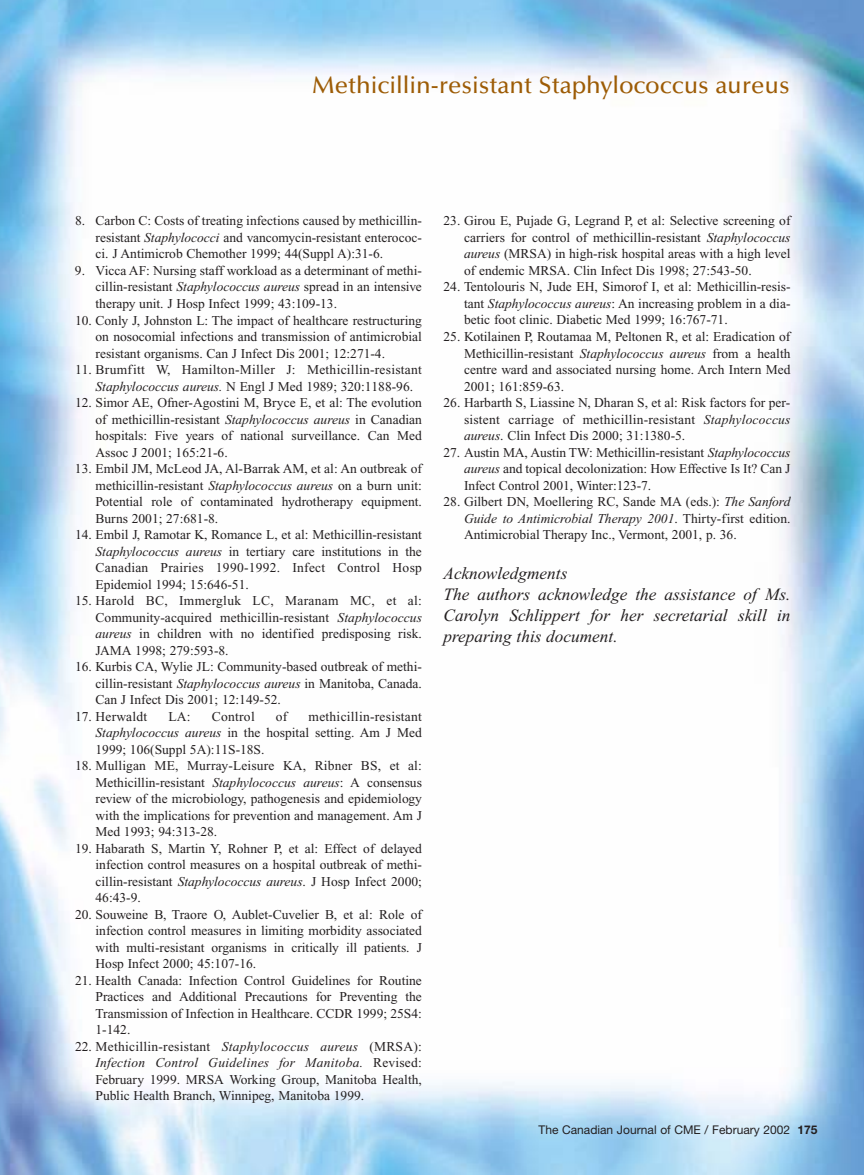
<style>
.page{position:relative;width:864px;height:1175px;background:#fff}
.page>*{position:absolute;margin:0;border:0;box-sizing:border-box;transform-origin:0 0}
.t1{font:500 24px "Optima";letter-spacing:-.005em;color:#9d5c06}
.t2{font:italic 17.25px/21px "Times New Roman";color:#231f20}
.t3{font:13.5px/16.5px "Times New Roman";color:#231f20;text-align:justify}
.t4{font:13.5px/16.5px "Times New Roman";letter-spacing:.02em;color:#231f20}
.t5{font:12px "Helvetica Neue";color:#231f20}
.s1{font-style:italic}
.s2{font-weight:700}
</style>
<div class="page">
<img style="left:0;top:0;width:864px;height:1174px">
<h1 class="t1" style="left:312px;top:75px;width:479px">Methicillin-resistant Staphylococcus aureus</h1>
<p class="t3" style="left:96px;top:214px;width:328px;text-indent:-21px">8. Carbon C: Costs of treating infections caused by methicillin&shy;resistant <span class="s1">Staphylococci</span> and vancomycin-resistant enterococ&shy;ci. J Antimicrob Chemother 1999; 44(Suppl A):31-6.</p>
<p class="t3" style="left:96px;top:263px;width:328px;text-indent:-21px">9. Vicca AF: Nursing staff workload as a determinant of methi&shy;cillin-resistant <span class="s1">Staphylococcus aureus</span> spread in an intensive therapy unit. J Hosp Infect 1999; 43:109-13.</p>
<p class="t3" style="left:96px;top:313px;width:328px;text-indent:-21px">10. Conly J, Johnston L: The impact of healthcare restructuring on nosocomial infections and transmission of antimicrobial resistant organisms. Can J Infect Dis 2001; 12:271-4.</p>
<p class="t4" style="left:96px;top:362px;width:328px;text-indent:-21px">11. Brumfitt W, Hamilton-Miller J: Methicillin-resistant<br><span class="s1">Staphylococcus aureus.</span> N Engl J Med 1989; 320:1188-96.</p>
<p class="t3" style="left:96px;top:395px;width:328px;text-indent:-21px">12. Simor AE, Ofner-Agostini M, Bryce E, et al: The evolution of methicillin-resistant <span class="s1">Staphylococcus aureus</span> in Canadian hospitals: Five years of national surveillance. Can Med Assoc J 2001; 165:21-6.</p>
<p class="t3" style="left:96px;top:461px;width:328px;text-indent:-21px">13. Embil JM, McLeod JA, Al-Barrak AM, et al: An outbreak of methicillin-resistant <span class="s1">Staphylococcus aureus</span> on a burn unit:<br>Potential role of contaminated hydrotherapy equipment.<br>Burns 2001; 27:681-8.</p>
<p class="t3" style="left:96px;top:527px;width:328px;text-indent:-21px">14. Embil J, Ramotar K, Romance L, et al: Methicillin-resistant <span class="s1">Staphylococcus aureus</span> in tertiary care institutions in the Canadian Prairies 1990-1992. Infect Control Hosp Epidemiol 1994; 15:646-51.</p>
<p class="t3" style="left:96px;top:593px;width:328px;text-indent:-21px">15. Harold BC, Immergluk LC, Maranam MC, et al:<br>Community-acquired methicillin-resistant <span class="s1">Staphylococcus aureus</span> in children with no identified predisposing risk.<br>JAMA 1998; 279:593-8.</p>
<p class="t3" style="left:96px;top:659px;width:328px;text-indent:-21px">16. Kurbis CA, Wylie JL: Community-based outbreak of methi&shy;cillin-resistant <span class="s1">Staphylococcus aureus</span> in Manitoba, Canada.<br>Can J Infect Dis 2001; 12:149-52.</p>
<p class="t4" style="left:75px;top:709px;width:74px">17. Herwaldt</p>
<p class="t3" style="left:168px;top:709px;width:24px">LA:</p>
<p class="t4" style="left:212px;top:709px;width:44px">Control</p>
<p class="t3" style="left:276px;top:709px;width:13px">of</p>
<p class="t3" style="left:96px;top:709px;width:328px;text-indent:213px">methicillin-resistant <span class="s1">Staphylococcus aureus</span> in the hospital setting. Am J Med 1999; 106(Suppl 5A):11S-18S.</p>
<p class="t3" style="left:96px;top:758px;width:328px;text-indent:-21px">18. Mulligan ME, Murray-Leisure KA, Ribner BS, et al:<br>Methicillin-resistant <span class="s1">Staphylococcus aureus</span>: A consensus review of the microbiology, pathogenesis and epidemiology with the implications for prevention and management. Am J Med 1993; 94:313-28.</p>
<p class="t3" style="left:96px;top:841px;width:328px;text-indent:-21px">19. Habarath S, Martin Y, Rohner P, et al: Effect of delayed infection control measures on a hospital outbreak of methi&shy;cillin-resistant <span class="s1">Staphylococcus aureus</span>. J Hosp Infect 2000; 46:43-9.</p>
<p class="t3" style="left:96px;top:907px;width:328px;text-indent:-21px">20. Souweine B, Traore O, Aublet-Cuvelier B, et al: Role of infection control measures in limiting morbidity associated with multi-resistant organisms in critically ill patients. J Hosp Infect 2000; 45:107-16.</p>
<p class="t3" style="left:96px;top:973px;width:328px;text-indent:-21px">21. Health Canada: Infection Control Guidelines for Routine Practices and Additional Precautions for Preventing the Transmission of Infection in Healthcare. CCDR 1999; 25S4:<br>1-142.</p>
<p class="t3" style="left:96px;top:1039px;width:328px;text-indent:-21px">22. Methicillin-resistant <span class="s1">Staphylococcus aureus</span> (MRSA):<br><span class="s1">Infection Control Guidelines for Manitoba.</span> Revised:<br>February 1999. MRSA Working Group, Manitoba Health, Public Health Branch, Winnipeg, Manitoba 1999.</p>
<p class="t3" style="left:464px;top:214px;width:328px;text-indent:-21px">23. Girou E, Pujade G, Legrand P, et al: Selective screening of carriers for control of methicillin-resistant <span class="s1">Staphylococcus aureus</span> (MRSA) in high-risk hospital areas with a high level of endemic MRSA. Clin Infect Dis 1998; 27:543-50.</p>
<p class="t3" style="left:464px;top:280px;width:328px;text-indent:-21px">24. Tentolouris N, Jude EH, Simorof I, et al: Methicillin-resis&shy;tant <span class="s1">Staphylococcus aureus</span>: An increasing problem in a dia&shy;betic foot clinic. Diabetic Med 1999; 16:767-71.</p>
<p class="t3" style="left:464px;top:329px;width:328px;text-indent:-21px">25. Kotilainen P, Routamaa M, Peltonen R, et al: Eradication of Methicillin-resistant <span class="s1">Staphylococcus aureus</span> from a health centre ward and associated nursing home. Arch Intern Med 2001; 161:859-63.</p>
<p class="t3" style="left:464px;top:395px;width:328px;text-indent:-21px">26. Harbarth S, Liassine N, Dharan S, et al: Risk factors for per&shy;sistent carriage of methicillin-resistant <span class="s1">Staphylococcus aureus</span>. Clin Infect Dis 2000; 31:1380-5.</p>
<p class="t3" style="left:464px;top:445px;width:328px;text-indent:-21px">27. Austin MA, Austin TW: Methicillin-resistant <span class="s1">Staphylococcus aureus</span> and topical decolonization: How Effective Is It? Can J Infect Control 2001, Winter:123-7.</p>
<p class="t3" style="left:464px;top:494px;width:328px;text-indent:-21px">28. Gilbert DN, Moellering RC, Sande MA (eds.): <span class="s1">The Sanford Guide to Antimicrobial Therapy 2001</span>. Thirty-first edition.<br>Antimicrobial Therapy Inc., Vermont, 2001, p. 36.</p>
<p class="t2" style="left:444px;top:564px;width:348px">Acknowledgments<br>The authors acknowledge the assistance of Ms.<br>Carolyn Schlippert for her secretarial skill in preparing this document.</p>
<p class="t5" style="left:539px;top:1125px;width:280px">The Canadian Journal of CME / February 2002 <span class="s2">175</span></p>
</div>
